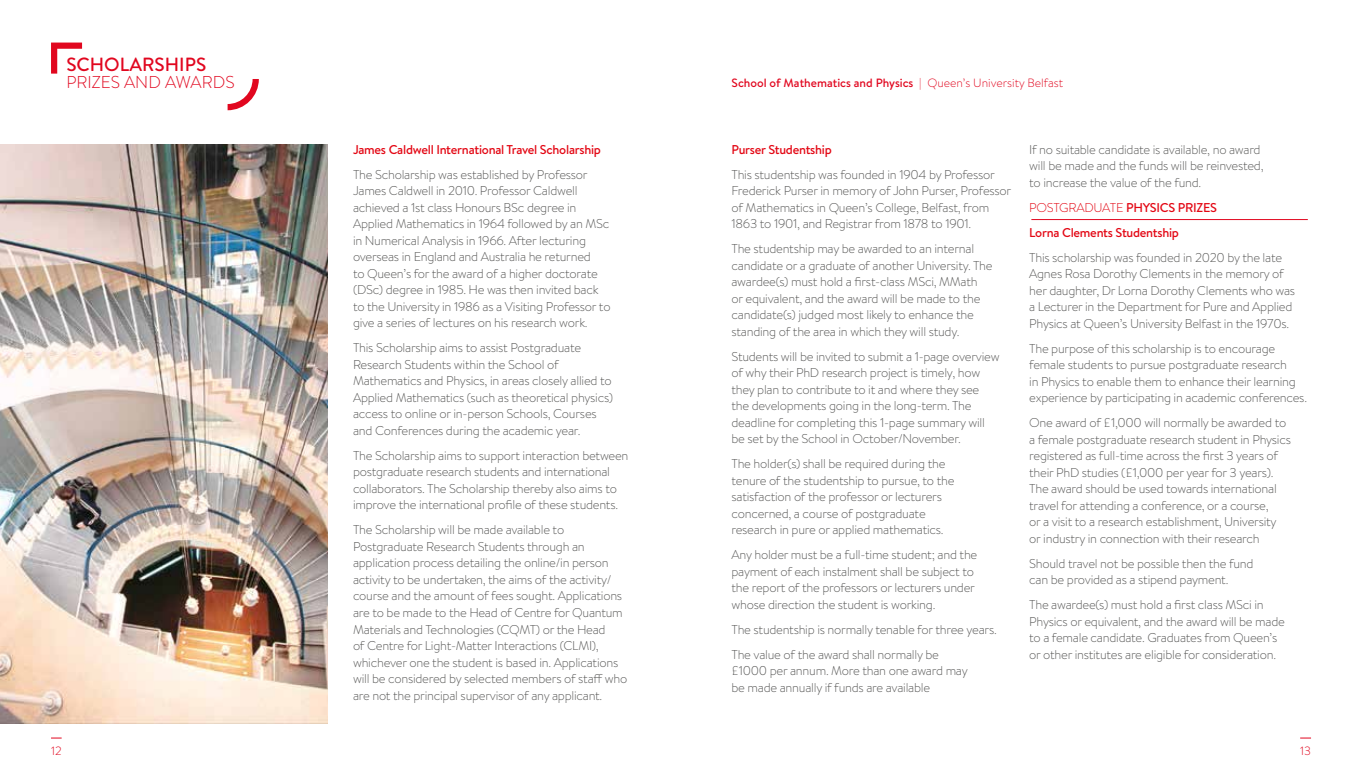
<style>
.page{position:relative;width:1361px;height:766px;background:#fff}
.page>*{position:absolute;margin:0;border:0;box-sizing:border-box;transform-origin:0 0}
.t1{font:500 19.05px "Brandon Text";color:#e1071f}
.t2{font:300 17.1px "Brandon Text";color:#e1071f}
.t3{font:300 12.75px/16.5px "Brandon Text";letter-spacing:-.02em;color:#575756}
.t4{font:500 12.75px/25px "Brandon Text";letter-spacing:-.02em;color:#e30613}
.t5{font:500 12px "Brandon Text";color:#e1071f}
.t6{font:300 12px "Brandon Text";color:#e1071f}
.s1{font-weight:300}
</style>
<div class="page">
<img style="left:0;top:145px;width:327px;height:578px">
<svg style="left:51px;top:43px;width:31px;height:31px"></svg>
<svg style="left:228px;top:79px;width:31px;height:31px"></svg>
<hr style="left:1031px;top:219px;width:276px;height:1px;background:#e1071f">
<h1 class="t1" style="left:66px;top:51px;width:141px">SCHOLARSHIPS</h1>
<h2 class="t2" style="left:66px;top:70px;width:170px">PRIZES AND AWARDS</h2>
<p class="t4" style="left:353px;top:136px;width:249px">James Caldwell International Travel Scholarship</p>
<p class="t3" style="left:353px;top:165px;width:259px">The Scholarship was established by Professor James Caldwell in 2010. Professor Caldwell achieved a 1st class Honours BSc degree in Applied Mathematics in 1964 followed by an MSc in Numerical Analysis in 1966. After lecturing overseas in England and Australia he returned<br>to Queen’s for the award of a higher doctorate (DSc) degree in 1985. He was then invited back to the University in 1986 as a Visiting Professor to give a series of lectures on his research work.</p>
<p class="t3" style="left:353px;top:339px;width:262px">This Scholarship aims to assist Postgraduate Research Students within the School of Mathematics and Physics, in areas closely allied to Applied Mathematics (such as theoretical physics) access to online or in-person Schools, Courses and Conferences during the academic year.</p>
<p class="t3" style="left:353px;top:446px;width:277px">The Scholarship aims to support interaction between postgraduate research students and international collaborators. The Scholarship thereby also aims to improve the international profile of these students.</p>
<p class="t3" style="left:353px;top:521px;width:276px">The Scholarship will be made available to Postgraduate Research Students through an application process detailing the online/in person activity to be undertaken, the aims of the activity/ course and the amount of fees sought. Applications are to be made to the Head of Centre for Quantum Materials and Technologies (CQMT) or the Head<br>of Centre for Light-Matter Interactions (CLMI), whichever one the student is based in. Applications will be considered by selected members of staff who are not the principal supervisor of any applicant.</p>
<p class="t5" style="left:731px;top:75px;width:333px">School of Mathematics and Physics <span class="s1">| Queen’s University Belfast</span></p>
<p class="t4" style="left:731px;top:136px;width:102px">Purser Studentship</p>
<p class="t3" style="left:731px;top:165px;width:281px">This studentship was founded in 1904 by Professor Frederick Purser in memory of John Purser, Professor of Mathematics in Queen’s College, Belfast, from 1863 to 1901, and Registrar from 1878 to 1901.</p>
<p class="t3" style="left:731px;top:240px;width:263px">The studentship may be awarded to an internal candidate or a graduate of another University. The awardee(s) must hold a first-class MSci, MMath<br>or equivalent, and the award will be made to the candidate(s) judged most likely to enhance the standing of the area in which they will study.</p>
<p class="t3" style="left:731px;top:347px;width:269px">Students will be invited to submit a 1-page overview of why their PhD research project is timely, how they plan to contribute to it and where they see the developments going in the long-term. The deadline for completing this 1-page summary will be set by the School in October/November.</p>
<p class="t3" style="left:731px;top:455px;width:224px">The holder(s) shall be required during the tenure of the studentship to pursue, to the satisfaction of the professor or lecturers concerned, a course of postgraduate research in pure or applied mathematics.</p>
<p class="t3" style="left:731px;top:546px;width:247px">Any holder must be a full-time student; and the payment of each instalment shall be subject to the report of the professors or lecturers under whose direction the student is working.</p>
<p class="t3" style="left:731px;top:616px;width:267px;line-height:25px">The studentship is normally tenable for three years.<br>The value of the award shall normally be</p>
<p class="t3" style="left:731px;top:662px;width:238px">£1000 per annum. More than one award may be made annually if funds are available</p>
<p class="t3" style="left:1029px;top:140px;width:236px">If no suitable candidate is available, no award will be made and the funds will be reinvested, to increase the value of the fund.</p>
<p class="t4" style="left:1029px;top:194px;width:189px"><span class="s1">POSTGRADUATE</span> PHYSICS PRIZES<br>Lorna Clements Studentship</p>
<p class="t3" style="left:1029px;top:248px;width:267px">This scholarship was founded in 2020 by the late Agnes Rosa Dorothy Clements in the memory of her daughter, Dr Lorna Dorothy Clements who was a Lecturer in the Department for Pure and Applied Physics at Queen’s University Belfast in the 1970s.</p>
<p class="t3" style="left:1029px;top:339px;width:279px">The purpose of this scholarship is to encourage female students to pursue postgraduate research<br>in Physics to enable them to enhance their learning experience by participating in academic conferences.</p>
<p class="t3" style="left:1029px;top:414px;width:263px">One award of £1,000 will normally be awarded to a female postgraduate research student in Physics registered as full-time across the first 3 years of their PhD studies (£1,000 per year for 3 years).<br>The award should be used towards international travel for attending a conference, or a course,<br>or a visit to a research establishment, University or industry in connection with their research</p>
<p class="t3" style="left:1029px;top:554px;width:226px">Should travel not be possible then the fund can be provided as a stipend payment.</p>
<p class="t3" style="left:1029px;top:596px;width:257px">The awardee(s) must hold a first class MSci in Physics or equivalent, and the award will be made to a female candidate. Graduates from Queen’s or other institutes are eligible for consideration.</p>
<p class="t6" style="left:51px;top:742px;width:12px">12</p>
<p class="t6" style="left:1300px;top:742px;width:12px">13</p>
</div>
